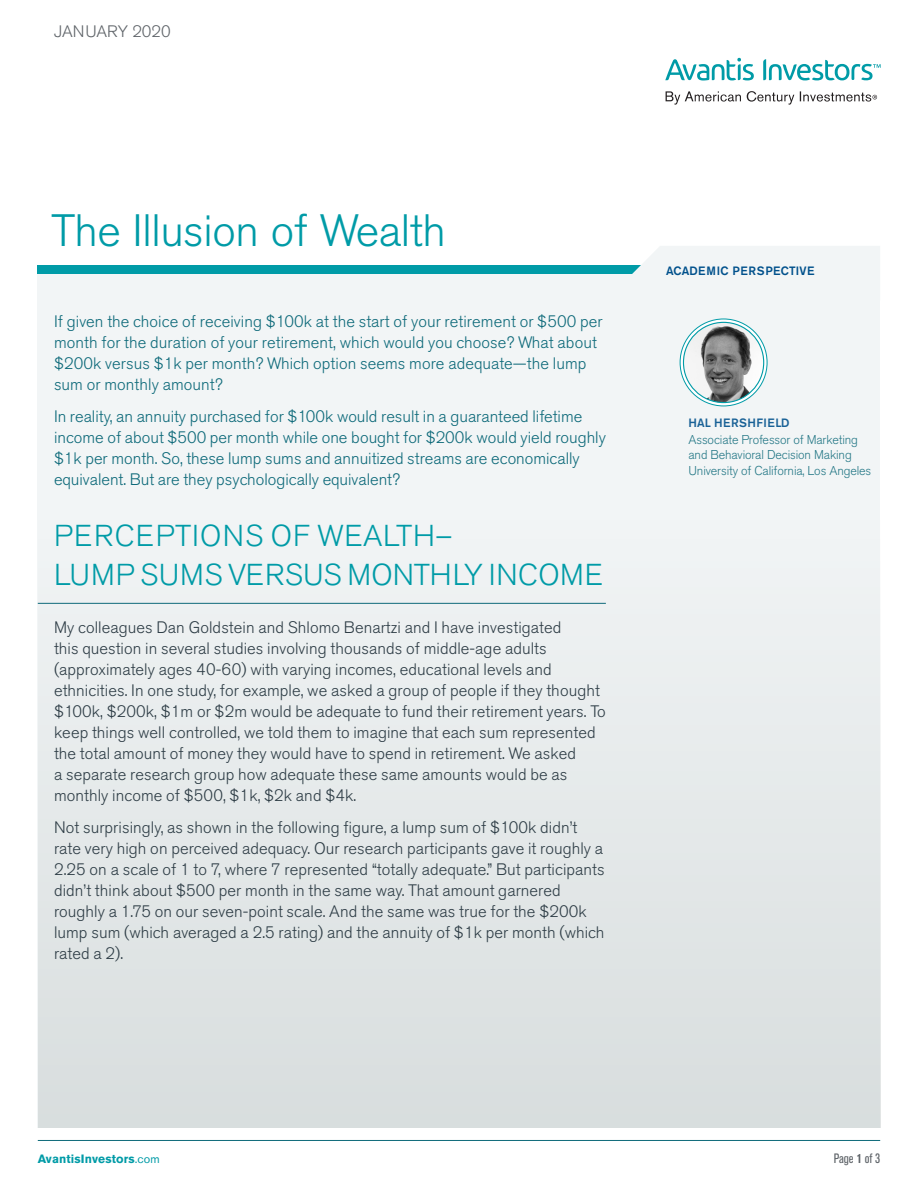
<style>
.page{position:relative;width:918px;height:1188px;background:#fff}
.page>*{position:absolute;margin:0;border:0;box-sizing:border-box;transform-origin:0 0}
.Cover_Headline{font:300 45px "Akzidenz Grotesk Std";letter-spacing:-.01em;color:#009ba7}
.t1{font:300 30px/39px "Akzidenz Grotesk Std";letter-spacing:.02em;color:#009ba7}
.t2{font:300 16.5px/21px "Akzidenz Grotesk Std";letter-spacing:.005em;color:#2e3d46}
.t3{font:300 16.5px/21px "Akzidenz Grotesk Std";color:#0e6a7a}
.t4{font:300 16.5px "Akzidenz Grotesk Std";color:#5f6469}
.t5{font:condensed 13.5px "Akzidenz Grotesk Std";letter-spacing:-.005em;color:#5f6469}
.t6{font:300 12.75px/15px "Akzidenz Grotesk Std";letter-spacing:-.01em;color:#0e6a7a}
.t7{font:700 12px "Akzidenz Grotesk Std";letter-spacing:.01em;color:#009ba7}
.Cover_Headline-2{font:500 12px "Akzidenz Grotesk Std";letter-spacing:.025em;color:#01518c}
.Cover_Headline-3{font:500 12px "Akzidenz Grotesk Std";letter-spacing:.045em;color:#01518c}
.s1{font-weight:400}
.s2{font-weight:700}
</style>
<div class="page">
<div style="left:38px;top:266px;width:826px;height:8px;background:#009ba7"></div>
<div style="left:38px;top:274px;width:842px;height:854px;background:#f2f5f6"></div>
<svg style="left:621px;top:246px;width:259px;height:28px"></svg>
<hr style="left:38px;top:1140px;width:842px;height:1px;background:#0e6a7a">
<svg style="left:680px;top:319px;width:87px;height:87px"></svg>
<img style="left:683px;top:322px;width:81px;height:81px;border-radius:40px">
<div style="left:683px;top:322px;width:81px;height:81px;border:1px solid #009ba7;border-radius:50%"></div>
<div style="left:38px;top:512px;width:842px;height:616px;background:#e4e9e9"></div>
<hr style="left:38px;top:603px;width:568px;height:1px;background:#0e6a7a">
<svg style="left:666px;top:91px;width:211px;height:14px"></svg>
<svg style="left:763px;top:59px;width:118px;height:21px"></svg>
<svg style="left:665px;top:58px;width:89px;height:23px"></svg>
<p class="t4" style="left:54px;top:22px;width:118px">JANUARY 2020</p>
<p class="Cover_Headline" style="left:51px;top:205px;width:396px">The Illusion of Wealth</p>
<p class="t3" style="left:54px;top:312px;width:550px">If given the choice of receiving $100k at the start of your retirement or $500 per month for the duration of your retirement, which would you choose? What about $200k versus $1k per month? Which option seems more adequate—the lump sum or monthly amount?</p>
<p class="t3" style="left:54px;top:406px;width:553px">In reality, an annuity purchased for $100k would result in a guaranteed lifetime income of about $500 per month while one bought for $200k would yield roughly $1k per month. So, these lump sums and annuitized streams are economically equivalent. But are they psychologically equivalent?</p>
<p class="t1" style="left:54px;top:517px;width:550px">PERCEPTIONS OF WEALTH–<br>LUMP SUMS VERSUS MONTHLY INCOME</p>
<p class="t2" style="left:54px;top:617px;width:553px">My colleagues Dan Goldstein and Shlomo Benartzi and I have investigated<br>this question in several studies involving thousands of middle-age adults (approximately ages 40-60) with varying incomes, educational levels and ethnicities. In one study, for example, we asked a group of people if they thought $100k, $200k, $1m or $2m would be adequate to fund their retirement years. To keep things well controlled, we told them to imagine that each sum represented the total amount of money they would have to spend in retirement. We asked<br>a separate research group how adequate these same amounts would be as monthly income of $500, $1k, $2k and $4k.</p>
<p class="t2" style="left:54px;top:817px;width:552px">Not surprisingly, as shown in the following figure, a lump sum of $100k didn’t rate very high on perceived adequacy. Our research participants gave it roughly a 2.25 on a scale of 1 to 7, where 7 represented “totally adequate.” But participants didn’t think about $500 per month in the same way. That amount garnered roughly a 1.75 on our seven-point scale. And the same was true for the $200k lump sum (which averaged a 2.5 rating) and the annuity of $1k per month (which rated a 2).</p>
<p class="Cover_Headline-2" style="left:666px;top:263px;width:150px">ACADEMIC PERSPECTIVE</p>
<p class="Cover_Headline-3" style="left:688px;top:416px;width:103px">HAL HERSHFIELD</p>
<p class="t6" style="left:688px;top:432px;width:171px">Associate Professor of Marketing and Behavioral Decision Making</p>
<p class="t6" style="left:688px;top:464px;width:184px">University of California, Los Angeles</p>
<p class="t7" style="left:38px;top:1151px;width:124px">AvantisInvestors<span class="s1">.com</span></p>
<p class="t5" style="left:834px;top:1150px;width:48px">Page <span class="s2">1</span> of 3</p>
</div>
